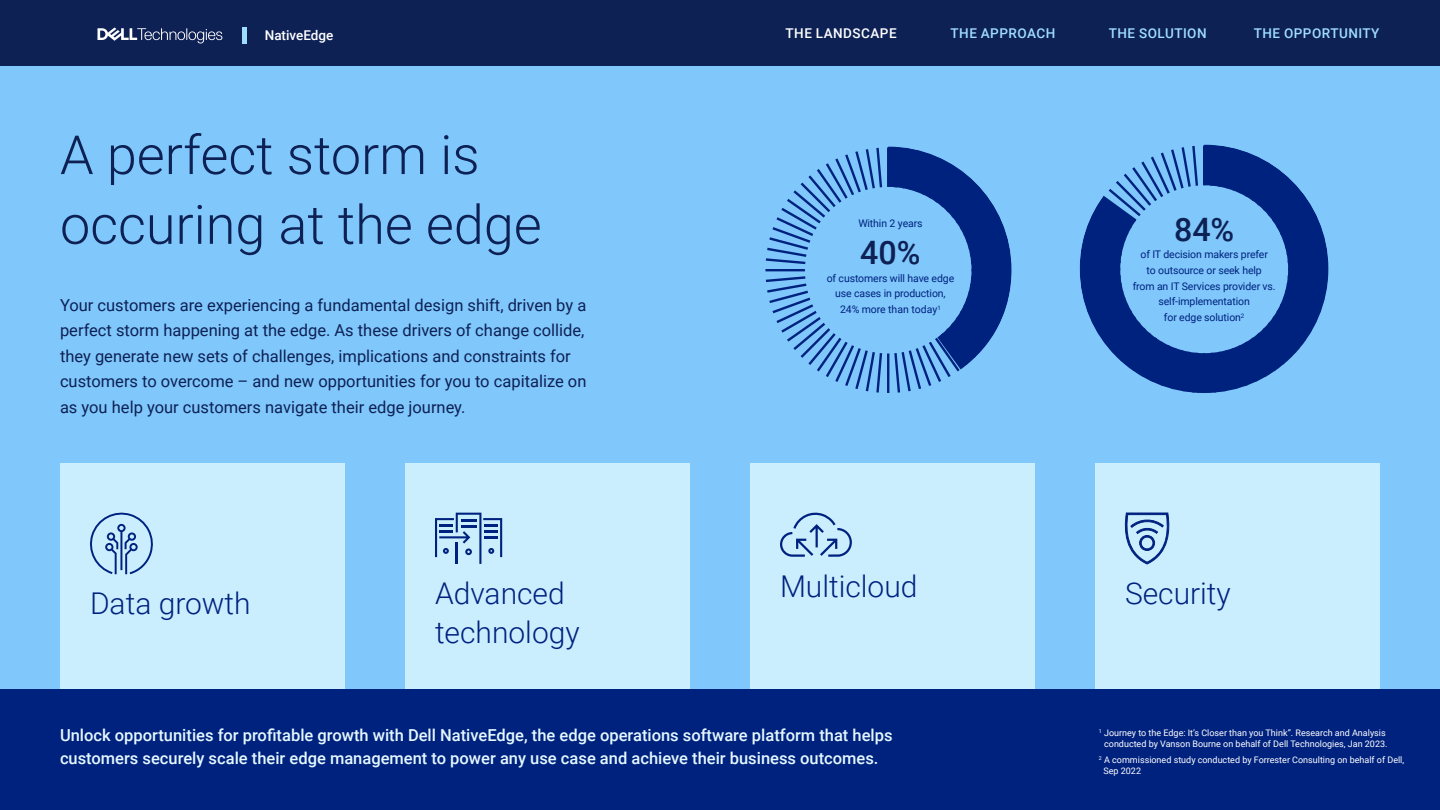
<style>
.page{position:relative;width:1440px;height:810px;background:#80c7fb}
.page>*{position:absolute;margin:0;border:0;box-sizing:border-box;transform-origin:0 0}
.t1{font:300 54px/69.8px "Roboto";color:#0d2155}
.t2{font:500 32.25px "Roboto";color:#0d2155}
.t3{font:300 30px/39.8px "Roboto";color:#00227f}
.t4{font:16.5px/25.5px "Roboto";color:#0d2155}
.t5{font:500 16.5px/22.5px "Roboto";color:#e5f8ff}
.t6{font:500 13.5px "Roboto";letter-spacing:.035em;color:#9fddff}
.t7{font:500 13.5px "Roboto";letter-spacing:.035em;color:#fff}
.t8{font:500 13.5px "Roboto";color:#fff}
.t9{font:10.5px/15.8px "Roboto";letter-spacing:-.01em;color:#00227f;text-align:center}
.t10{font:9px/11.2px "Roboto";color:#fff;text-align:center}
</style>
<div class="page">
<svg style="left:765px;top:147px;width:247px;height:246px"></svg>
<svg style="left:1080px;top:145px;width:248px;height:248px"></svg>
<div style="left:750px;top:464px;width:285px;height:226px;background:#cbeeff"></div>
<svg style="left:780px;top:512px;width:72px;height:45px"></svg>
<div style="left:60px;top:464px;width:285px;height:226px;background:#cbeeff"></div>
<svg style="left:90px;top:512px;width:63px;height:62px"></svg>
<div style="left:405px;top:464px;width:285px;height:226px;background:#cbeeff"></div>
<svg style="left:435px;top:513px;width:67px;height:51px"></svg>
<div style="left:1095px;top:464px;width:285px;height:226px;background:#cbeeff"></div>
<svg style="left:1124px;top:512px;width:46px;height:53px"></svg>
<div style="left:0;top:690px;width:1440px;height:120px;background:#00227f"></div>
<div style="left:0;top:0;width:1440px;height:65px;background:#0d2155"></div>
<svg style="left:97px;top:27px;width:125px;height:17px"></svg>
<hr style="left:242px;top:27px;width:4px;height:17px;background:#9fddff">
<p class="t8" style="left:265px;top:26px;width:70px">NativeEdge</p>
<p class="t7" style="left:786px;top:23px;width:113px">THE LANDSCAPE</p>
<p class="t6" style="left:951px;top:23px;width:106px">THE APPROACH</p>
<p class="t6" style="left:1109px;top:23px;width:99px">THE SOLUTION</p>
<p class="t6" style="left:1254px;top:23px;width:127px">THE OPPORTUNITY</p>
<h1 class="t1" style="left:60px;top:118px;width:483px">A perfect storm is occuring at the edge</h1>
<p class="t4" style="left:60px;top:292px;width:528px">Your customers are experiencing a fundamental design shift, driven by a perfect storm happening at the edge. As these drivers of change collide, they generate new sets of challenges, implications and constraints for customers to overcome – and new opportunities for you to capitalize on as you help your customers navigate their edge journey.</p>
<p class="t9" style="left:858px;top:215px;width:66px">Within 2 years</p>
<h2 class="t2" style="left:860px;top:230px;width:62px">40%</h2>
<p class="t9" style="left:827px;top:270px;width:129px">of customers will have edge use cases in production,<br>24% more than today<sup>1</sup></p>
<h2 class="t2" style="left:1174px;top:207px;width:62px">84%</h2>
<p class="t9" style="left:1133px;top:246px;width:145px">of IT decision makers prefer<br>to outsource or seek help<br>from an IT Services provider vs. self-implementation<br>for edge solution<sup>2</sup></p>
<h3 class="t3" style="left:780px;top:565px;width:139px">Multicloud</h3>
<h3 class="t3" style="left:90px;top:582px;width:162px">Data growth</h3>
<h3 class="t3" style="left:435px;top:572px;width:146px">Advanced technology</h3>
<h3 class="t3" style="left:1125px;top:573px;width:107px">Security</h3>
<p class="t5" style="left:60px;top:724px;width:834px">Unlock opportunities for profitable growth with Dell NativeEdge, the edge operations software platform that helps customers securely scale their edge management to power any use case and achieve their business outcomes.</p>
<p class="t10" style="left:1099px;top:727px;width:290px"><sup>1</sup> Journey to the Edge: It’s Closer than you Think”. Research and Analysis conducted by Vanson Bourne on behalf of Dell Technologies, Jan 2023.</p>
<p class="t10" style="left:1103px;top:754px;width:302px;text-align:left;text-indent:-4px"><sup>2</sup> A commissioned study conducted by Forrester Consulting on behalf of Dell,<br>Sep 2022</p>
</div>
